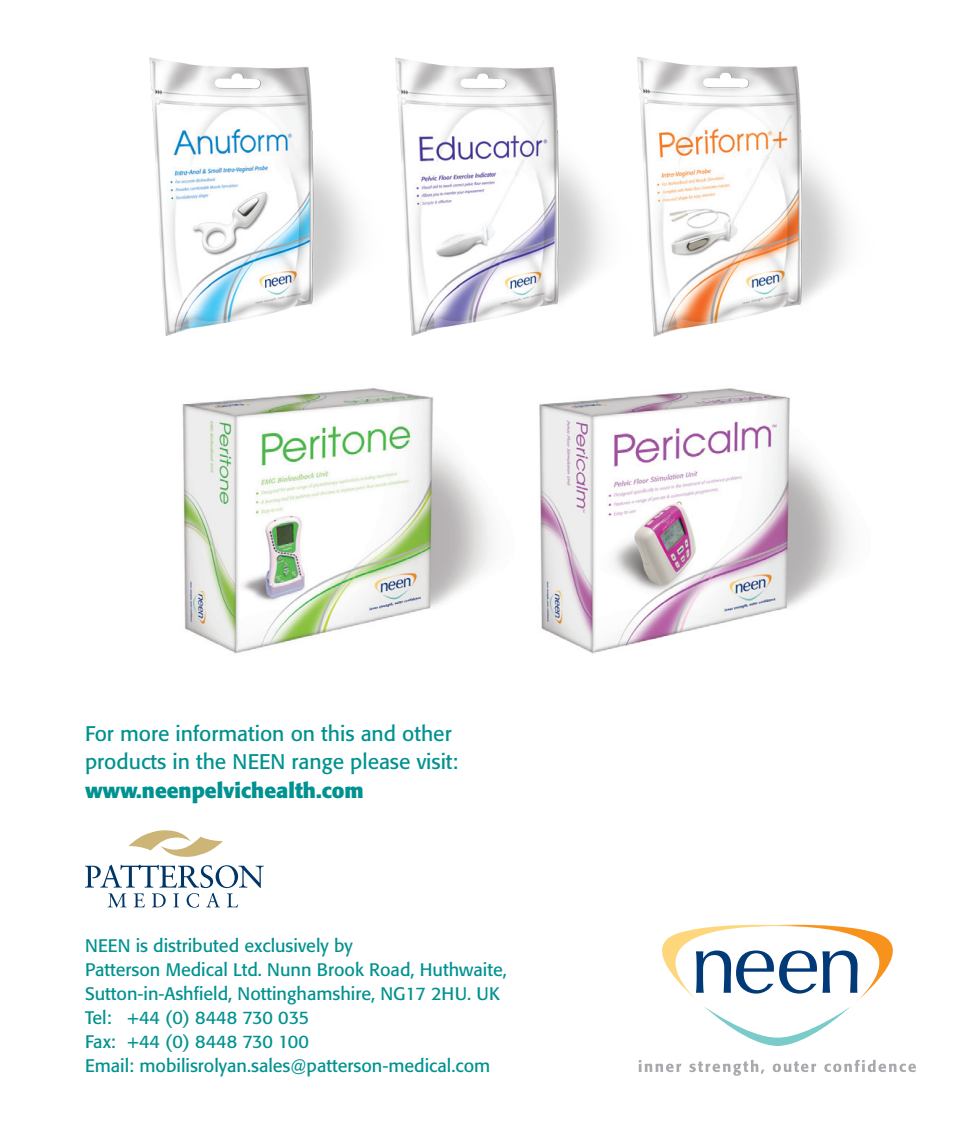
<style>
.page{position:relative;width:978px;height:1123px;background:#fff}
.page>*{position:absolute;margin:0;border:0;box-sizing:border-box;transform-origin:0 0}
.t1{font:21px/28.5px "Formata";color:#009290}
.t2{font:700 21px "Formata";color:#009290}
.t3{font:18px/24px "Formata";color:#009290}
</style>
<div class="page">
<svg style="left:662px;top:924px;width:231px;height:122px"></svg>
<svg style="left:639px;top:1060px;width:42px;height:12px"></svg>
<svg style="left:689px;top:1059px;width:75px;height:16px"></svg>
<svg style="left:773px;top:1061px;width:43px;height:11px"></svg>
<svg style="left:824px;top:1059px;width:92px;height:13px"></svg>
<img style="left:651px;top:59px;width:197px;height:278px">
<img style="left:149px;top:57px;width:210px;height:279px">
<img style="left:182px;top:388px;width:311px;height:266px">
<img style="left:539px;top:388px;width:311px;height:266px">
<img style="left:395px;top:57px;width:256px;height:279px">
<svg style="left:129px;top:830px;width:94px;height:27px"></svg>
<svg style="left:85px;top:864px;width:179px;height:43px"></svg>
<p class="t1" style="left:85px;top:719px;width:375px">For more information on this and other products in the NEEN range please visit:</p>
<p class="t2" style="left:85px;top:777px;width:280px">www.neenpelvichealth.com</p>
<p class="t3" style="left:85px;top:933px;width:423px">NEEN is distributed exclusively by<br>Patterson Medical Ltd. Nunn Brook Road, Huthwaite,<br>Sutton-in-Ashfield, Nottinghamshire, NG17 2HU. UK</p>
<p class="t3" style="left:85px;top:1005px;width:226px">Tel: +44 (0) 8448 730 035</p>
<p class="t3" style="left:85px;top:1029px;width:225px">Fax: +44 (0) 8448 730 100</p>
<p class="t3" style="left:85px;top:1053px;width:407px">Email: mobilisrolyan.sales@patterson-medical.com</p>
</div>
